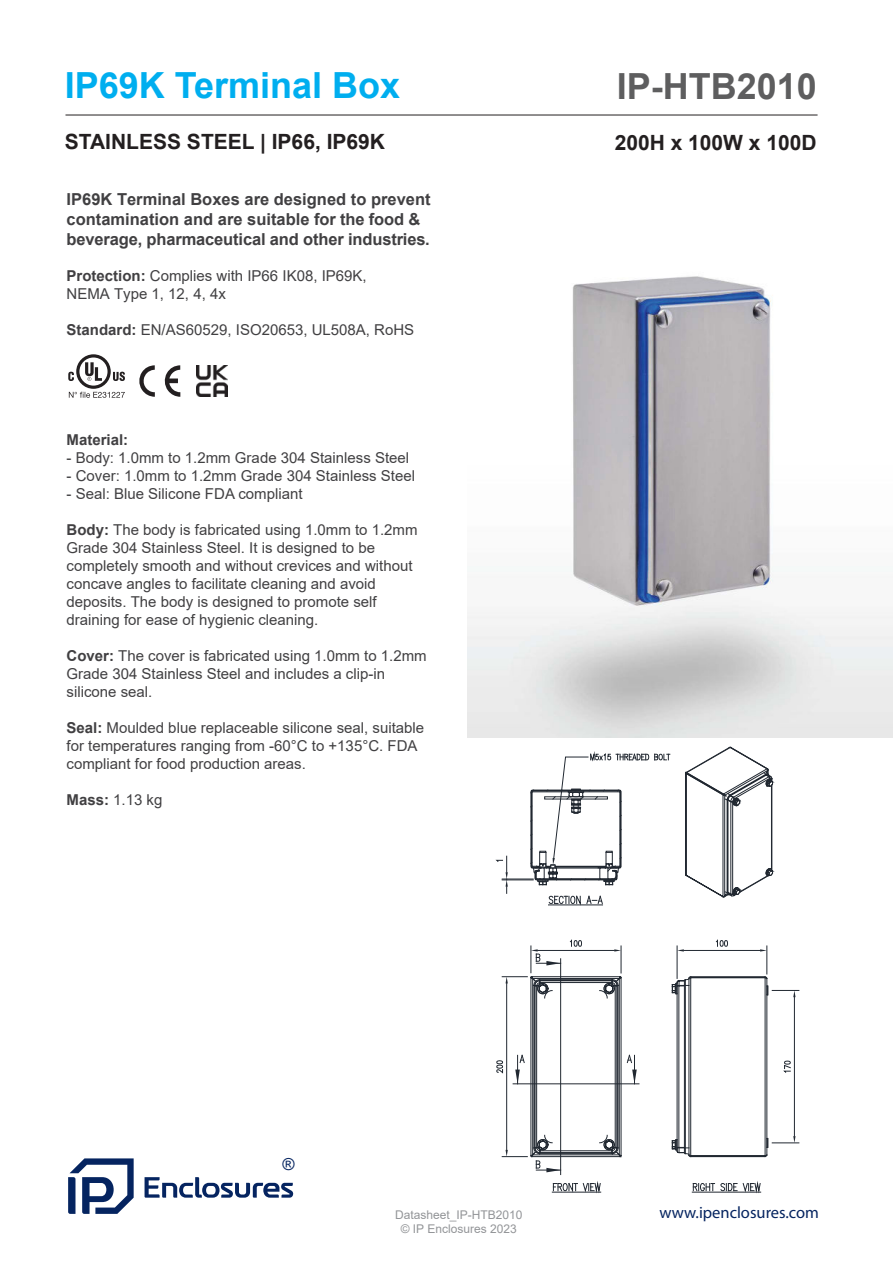
<style>
.page{position:relative;width:893px;height:1263px;background:#fff}
.page>*{position:absolute;margin:0;border:0;box-sizing:border-box;transform-origin:0 0}
.t1{font:700 36px "Arial";color:#00aeef}
.t2{font:700 36px "Arial";color:#5e5e5f}
.t3{font:700 21px "Arial";color:#231f20}
.t4{font:700 16.5px/19.8px "Arial";color:#414042}
.t5{font:16.5px "Myriad Pro";color:#052460}
.t6{font:16.5px "Arial";color:#052460}
.t7{font:15px/18px "Arial";color:#414042}
.t8{font:700 15px "Arial";color:#414042}
.t9{font:12px/14.4px "Arial";color:#939598;text-align:center}
.s1{font-weight:700}
</style>
<div class="page">
<svg style="left:145px;top:1177px;width:148px;height:21px"></svg>
<svg style="left:68px;top:1158px;width:66px;height:56px"></svg>
<svg style="left:68px;top:354px;width:57px;height:44px"></svg>
<svg style="left:139px;top:365px;width:41px;height:32px"></svg>
<img style="left:196px;top:365px;width:32px;height:32px">
<img style="left:467px;top:276px;width:425px;height:461px">
<svg style="left:685px;top:747px;width:88px;height:151px"></svg>
<hr style="left:560px;top:959px;width:1px;height:215px;background:#212831">
<hr style="left:513px;top:1083px;width:126px;height:1px;background:#212831">
<svg style="left:496px;top:940px;width:141px;height:232px"></svg>
<hr style="left:552px;top:1192px;width:49px;height:1px;background:#212831">
<svg style="left:553px;top:1183px;width:24px;height:8px"></svg>
<svg style="left:583px;top:1183px;width:18px;height:8px"></svg>
<svg style="left:672px;top:940px;width:127px;height:217px"></svg>
<hr style="left:692px;top:1192px;width:69px;height:1px;background:#212831">
<svg style="left:693px;top:1183px;width:21px;height:8px"></svg>
<svg style="left:720px;top:1183px;width:41px;height:8px"></svg>
<hr style="left:502px;top:880px;width:31px;height:1px;background:#212831">
<hr style="left:502px;top:879px;width:31px;height:1px;background:#212831">
<svg style="left:496px;top:856px;width:12px;height:37px"></svg>
<svg style="left:530px;top:753px;width:140px;height:132px"></svg>
<hr style="left:548px;top:905px;width:54px;height:1px;background:#212831">
<svg style="left:548px;top:895px;width:55px;height:9px"></svg>
<h1 class="t1" style="left:65px;top:72px;width:337px">IP69K Terminal Box</h1>
<h2 class="t3" style="left:65px;top:133px;width:322px">STAINLESS STEEL | IP66, IP69K</h2>
<p class="t4" style="left:67px;top:191px;width:366px">IP69K Terminal Boxes are designed to prevent contamination and are suitable for the food &amp; beverage, pharmaceutical and other industries.</p>
<p class="t7" style="left:67px;top:268px;width:302px"><span class="s1">Protection:</span> Complies with IP66 IK08, IP69K,<br>NEMA Type 1, 12, 4, 4x</p>
<p class="t7" style="left:67px;top:322px;width:349px"><span class="s1">Standard:</span> EN/AS60529, ISO20653, UL508A, RoHS</p>
<p class="t8" style="left:67px;top:434px;width:63px">Material:</p>
<p class="t7" style="left:67px;top:450px;width:344px">- Body: 1.0mm to 1.2mm Grade 304 Stainless Steel</p>
<p class="t7" style="left:67px;top:468px;width:350px">- Cover: 1.0mm to 1.2mm Grade 304 Stainless Steel</p>
<p class="t7" style="left:67px;top:486px;width:237px">- Seal: Blue Silicone FDA compliant</p>
<p class="t7" style="left:67px;top:522px;width:352px"><span class="s1">Body:</span> The body is fabricated using 1.0mm to 1.2mm Grade 304 Stainless Steel. It is designed to be completely smooth and without crevices and without concave angles to facilitate cleaning and avoid deposits. The body is designed to promote self draining for ease of hygienic cleaning.</p>
<p class="t7" style="left:67px;top:648px;width:362px"><span class="s1">Cover:</span> The cover is fabricated using 1.0mm to 1.2mm<br>Grade 304 Stainless Steel and includes a clip-in silicone seal.</p>
<p class="t7" style="left:67px;top:720px;width:359px"><span class="s1">Seal:</span> Moulded blue replaceable silicone seal, suitable for temperatures ranging from -60°C to +135°C. FDA compliant for food production areas.</p>
<p class="t7" style="left:67px;top:792px;width:97px"><span class="s1">Mass:</span> 1.13 kg</p>
<h1 class="t2" style="left:617px;top:73px;width:202px">IP-HTB2010</h1>
<h2 class="t3" style="left:615px;top:134px;width:203px">200H x 100W x 100D</h2>
<p class="t6" style="left:283px;top:1158px;width:14px">®</p>
<p class="t9" style="left:395px;top:1208px;width:129px">Datasheet_IP-HTB2010 © IP Enclosures 2023</p>
<p class="t5" style="left:659px;top:1207px;width:161px">www.ipenclosures.com</p>
</div>
